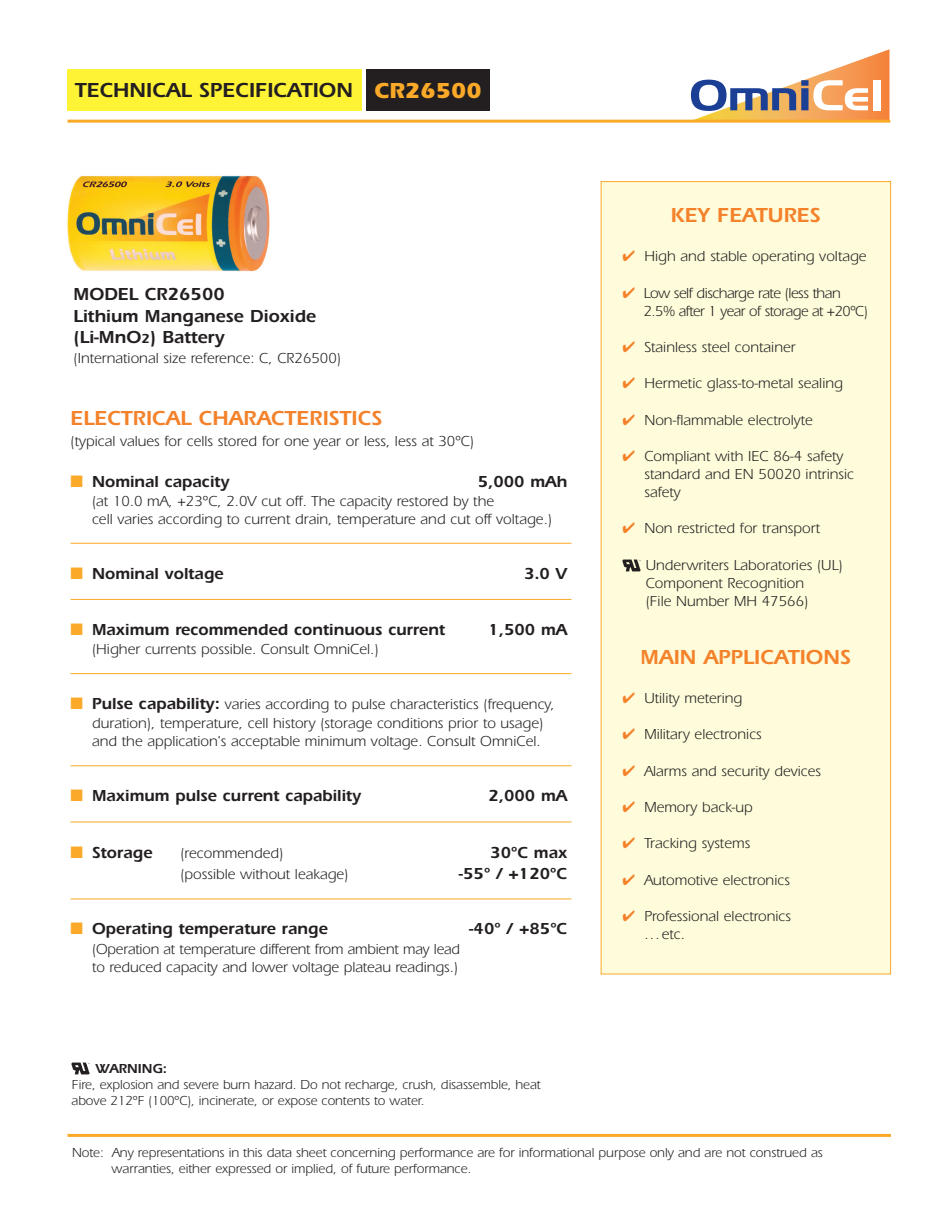
<style>
.page{position:relative;width:945px;height:1215px;background:#fff}
.page>*{position:absolute;margin:0;border:0;box-sizing:border-box;transform-origin:0 0}
.t1{font:600 21px "Itc Eras";color:#f4822b}
.t2{font:600 21px "Itc Eras";color:#231f20}
.t3{font:600 18px/21.6px "Itc Eras";color:#231f20}
.t4{font:600 16.5px "Itc Eras";color:#231f20}
.t5{font:15px/18px "Itc Eras";color:#231f20}
.t6{font:15px/18.3px "Itc Eras";letter-spacing:-.035em;color:#231f20}
.t7{font:13.5px/15.8px "Itc Eras";letter-spacing:-.005em;color:#231f20}
.t8{font:600 13.5px "Itc Eras";color:#231f20}
.s1{font-weight:700;font-size:22.5px;color:#faa928}
.s2{font-size:13.5px}
.s3{color:#faa928}
.s4{font-weight:600;font-size:16.5px}
.s5{color:#f4822b}
</style>
<div class="page">
<svg style="left:691px;top:49px;width:199px;height:71px"></svg>
<div style="left:873px;top:80px;width:7px;height:30px;background:#fff"></div>
<div style="left:601px;top:182px;width:289px;height:792px;background:#fffcdb"></div>
<hr style="left:68px;top:1134px;width:823px;height:3px;background:#faa928">
<hr style="left:70px;top:543px;width:502px;height:1px;background:#faa928">
<hr style="left:70px;top:599px;width:502px;height:1px;background:#faa928">
<hr style="left:70px;top:673px;width:502px;height:1px;background:#faa928">
<hr style="left:70px;top:765px;width:502px;height:1px;background:#faa928">
<hr style="left:70px;top:822px;width:502px;height:1px;background:#faa928">
<hr style="left:70px;top:899px;width:502px;height:1px;background:#faa928">
<div style="left:67px;top:69px;width:295px;height:41px;background:#fff335"></div>
<div style="left:366px;top:69px;width:123px;height:41px;background:#231f20"></div>
<img style="left:71px;top:1062px;width:19px;height:13px">
<img style="left:622px;top:559px;width:19px;height:13px">
<img style="left:67px;top:175px;width:203px;height:97px">
<hr style="left:68px;top:120px;width:822px;height:3px;background:#faa928">
<h1 class="t2" style="left:75px;top:83px;width:408px">TECHNICAL SPECIFICATION <span class="s1">CR26500</span></h1>
<p class="t3" style="left:74px;top:285px;width:244px">MODEL CR26500<br>Lithium Manganese Dioxide (Li-MnO<span class="s2">2</span>) Battery</p>
<p class="t5" style="left:74px;top:351px;width:269px">(International size reference: C, CR26500)</p>
<h1 class="t1" style="left:70px;top:411px;width:313px">ELECTRICAL CHARACTERISTICS</h1>
<p class="t5" style="left:70px;top:434px;width:405px">(typical values for cells stored for one year or less, less at 30ºC)</p>
<p class="t4" style="left:70px;top:476px;width:161px"><span class="s3">■</span> Nominal capacity</p>
<p class="t4" style="left:478px;top:476px;width:91px">5,000 mAh</p>
<p class="t5" style="left:92px;top:493px;width:462px">(at 10.0 mA, +23ºC, 2.0V cut off. The capacity restored by the<br>cell varies according to current drain, temperature and cut off voltage.)</p>
<p class="t4" style="left:70px;top:568px;width:155px"><span class="s3">■</span> Nominal voltage</p>
<p class="t4" style="left:524px;top:568px;width:45px">3.0 V</p>
<p class="t4" style="left:70px;top:624px;width:376px"><span class="s3">■</span> Maximum recommended continuous current</p>
<p class="t4" style="left:488px;top:624px;width:80px">1,500 mA</p>
<p class="t5" style="left:92px;top:642px;width:288px">(Higher currents possible. Consult OmniCel.)</p>
<p class="t5" style="left:92px;top:696px;width:464px;line-height:18.6px;text-indent:-22px"><span class="s3">■</span> <span class="s4">Pulse capability:</span> varies according to pulse characteristics (frequency, duration), temperature, cell history (storage conditions prior to usage) and the application's acceptable minimum voltage. Consult OmniCel.</p>
<p class="t4" style="left:70px;top:790px;width:292px"><span class="s3">■</span> Maximum pulse current capability</p>
<p class="t4" style="left:488px;top:790px;width:80px">2,000 mA</p>
<p class="t4" style="left:70px;top:847px;width:84px"><span class="s3">■</span> Storage</p>
<p class="t5" style="left:180px;top:846px;width:105px">(recommended)</p>
<p class="t4" style="left:490px;top:847px;width:78px">30ºC max</p>
<p class="t5" style="left:180px;top:866px;width:170px">(possible without leakage)</p>
<p class="t4" style="left:459px;top:868px;width:110px">-55º / +120ºC</p>
<p class="t4" style="left:70px;top:923px;width:259px"><span class="s3">■</span> Operating temperature range</p>
<p class="t4" style="left:469px;top:923px;width:100px">-40º / +85ºC</p>
<p class="t5" style="left:92px;top:941px;width:370px">(Operation at temperature different from ambient may lead to reduced capacity and lower voltage plateau readings.)</p>
<p class="t8" style="left:95px;top:1064px;width:73px">WARNING:</p>
<p class="t7" style="left:72px;top:1078px;width:471px">Fire, explosion and severe burn hazard. Do not recharge, crush, disassemble, heat above 212ºF (100ºC), incinerate, or expose contents to water.</p>
<h1 class="t1" style="left:671px;top:208px;width:152px">KEY FEATURES</h1>
<p class="t5" style="left:622px;top:249px;width:246px"><span class="s5">✔</span> High and stable operating voltage</p>
<p class="t6" style="left:644px;top:285px;width:226px;text-indent:-21px"><span class="s5">✔</span> Low self discharge rate (less than<br>2.5% after 1 year of storage at +20ºC)</p>
<p class="t5" style="left:622px;top:340px;width:175px"><span class="s5">✔</span> Stainless steel container</p>
<p class="t5" style="left:622px;top:376px;width:222px"><span class="s5">✔</span> Hermetic glass-to-metal sealing</p>
<p class="t5" style="left:622px;top:412px;width:192px"><span class="s5">✔</span> Non-flammable electrolyte</p>
<p class="t5" style="left:644px;top:449px;width:211px;text-indent:-22px"><span class="s5">✔</span> Compliant with IEC 86-4 safety standard and EN 50020 intrinsic safety</p>
<p class="t5" style="left:622px;top:521px;width:199px"><span class="s5">✔</span> Non restricted for transport</p>
<p class="t5" style="left:646px;top:557px;width:198px">Underwriters Laboratories (UL)<br>Component Recognition<br>(File Number MH 47566)</p>
<h1 class="t1" style="left:641px;top:650px;width:212px">MAIN APPLICATIONS</h1>
<p class="t5" style="left:622px;top:691px;width:122px"><span class="s5">✔</span> Utility metering</p>
<p class="t5" style="left:622px;top:727px;width:141px"><span class="s5">✔</span> Military electronics</p>
<p class="t5" style="left:622px;top:763px;width:200px"><span class="s5">✔</span> Alarms and security devices</p>
<p class="t5" style="left:622px;top:800px;width:132px"><span class="s5">✔</span> Memory back-up</p>
<p class="t5" style="left:622px;top:836px;width:129px"><span class="s5">✔</span> Tracking systems</p>
<p class="t5" style="left:622px;top:872px;width:169px"><span class="s5">✔</span> Automotive electronics</p>
<p class="t5" style="left:644px;top:909px;width:148px;text-indent:-22px"><span class="s5">✔</span> Professional electronics ...etc.</p>
<p class="t7" style="left:112px;top:1146px;width:713px;text-indent:-40px">Note: Any representations in this data sheet concerning performance are for informational purpose only and are not construed as warranties, either expressed or implied, of future performance.</p>
</div>
